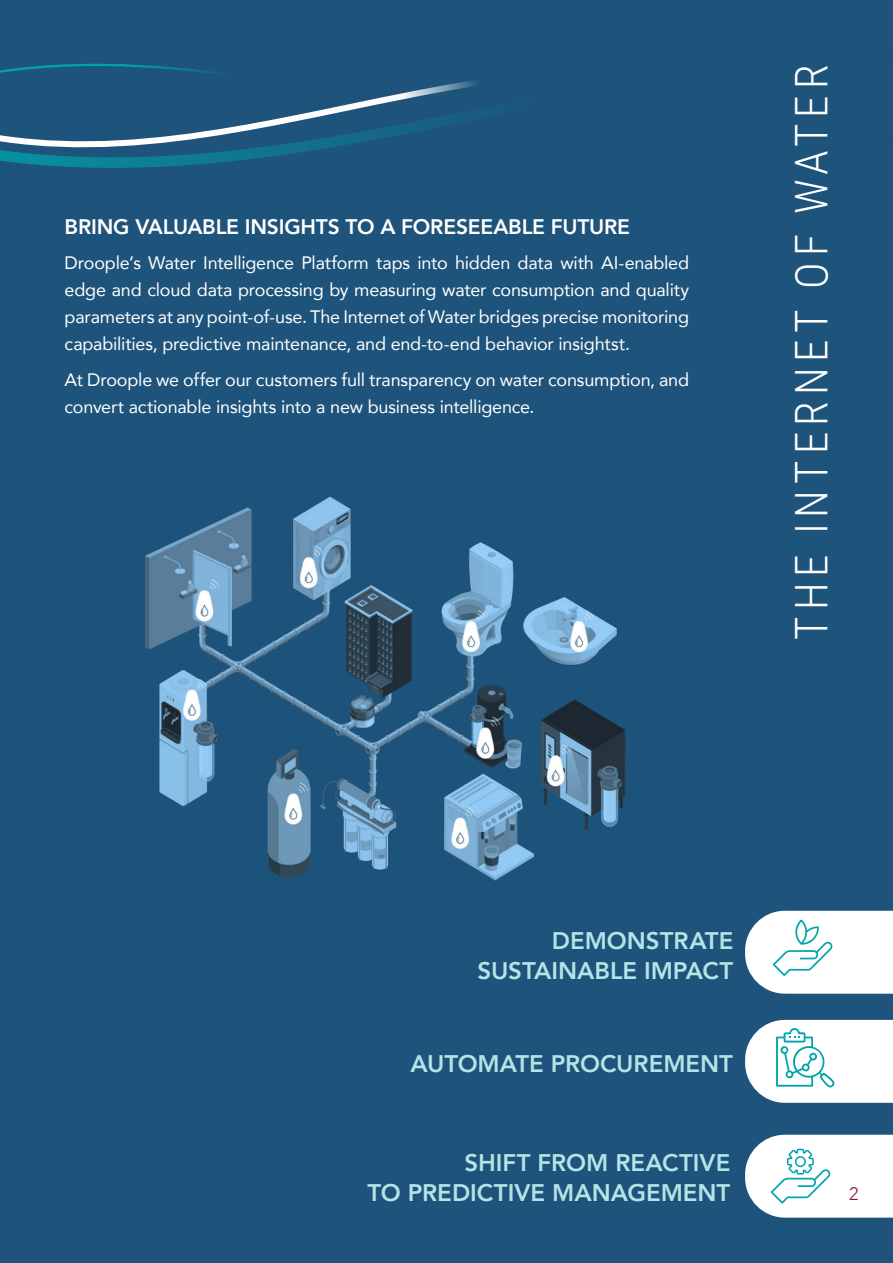
<style>
.page{position:relative;width:893px;height:1263px;background:#1e537b}
.page>*{position:absolute;margin:0;border:0;box-sizing:border-box;transform-origin:0 0}
.t1{font:300 45px "Roboto Condensed";letter-spacing:.13em;color:#fff}
.t2{font:800 24px/30px "Avenir";color:#b3e4e6;text-align:right}
.t3{font:800 21px "Avenir";letter-spacing:-.01em;color:#fff}
.t4{font:18px/27px "Avenir";letter-spacing:-.01em;color:#fff;text-align:justify}
.t5{font:300 18px "Avenir";color:#881042}
</style>
<div class="page">
<svg style="left:0;top:63px;width:477px;height:105px"></svg>
<img style="left:145px;top:496px;width:481px;height:385px">
<svg style="left:745px;top:1020px;width:148px;height:83px"></svg>
<svg style="left:745px;top:1135px;width:148px;height:82px"></svg>
<svg style="left:745px;top:911px;width:148px;height:83px"></svg>
<p class="t3" style="left:65px;top:210px;width:567px">BRING VALUABLE INSIGHTS TO A FORESEEABLE FUTURE</p>
<p class="t4" style="left:65px;top:249px;width:626px">Droople’s Water Intelligence Platform taps into hidden data with AI-enabled edge and cloud data processing by measuring water consumption and quality parameters at any point-of-use. The Internet of Water bridges precise monitoring capabilities, predictive maintenance, and end-to-end behavior insightst.</p>
<p class="t4" style="left:65px;top:365px;width:626px">At Droople we offer our customers full transparency on water consumption, and convert actionable insights into a new business intelligence.</p>
<h1 class="t1" style="left:780px;top:639px;width:576px;rotate:-90deg">THE INTERNET OF WATER</h1>
<h2 class="t2" style="left:478px;top:925px;width:257px">DEMONSTRATE<br>SUSTAINABLE IMPACT</h2>
<h2 class="t2" style="left:411px;top:1048px;width:324px">AUTOMATE PROCUREMENT</h2>
<h2 class="t2" style="left:367px;top:1148px;width:364px">SHIFT FROM REACTIVE<br>TO PREDICTIVE MANAGEMENT</h2>
<p class="t5" style="left:849px;top:1183px;width:11px">2</p>
</div>
